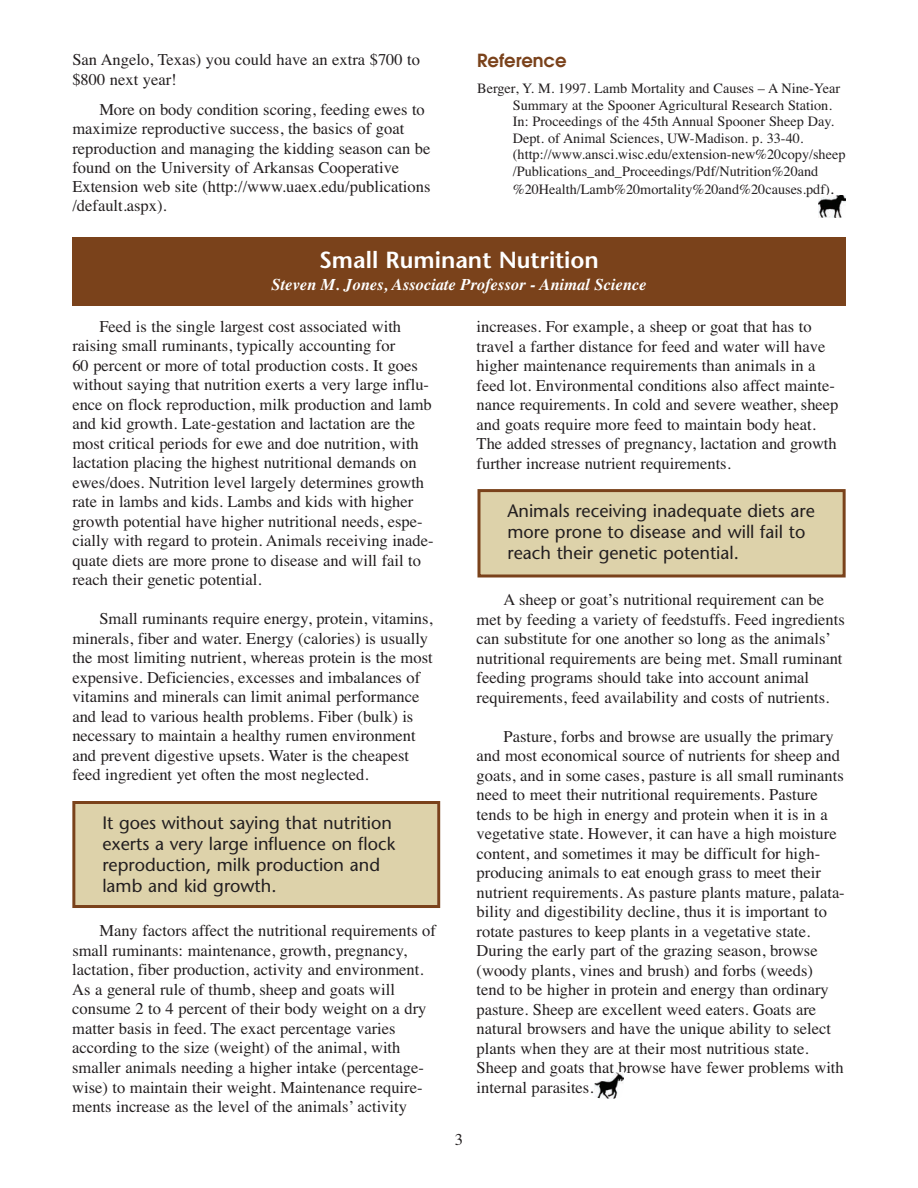
<style>
.page{position:relative;width:918px;height:1188px;background:#fff}
.page>*{position:absolute;margin:0;border:0;box-sizing:border-box;transform-origin:0 0}
.t1{font:600 23.25px "Stone Sans";color:#fff}
.t2{font:18px/21px "Stone Sans";color:#231f20}
.t3{font:600 18px "Avant Garde";color:#7a421b}
.t4{font:16.5px/19.5px "Times";color:#231f20}
.t5{font:italic 700 16.5px "Times";color:#fff}
.t6{font:14.25px/16.5px "Times";color:#231f20}
.s1{font-size:16.5px}
</style>
<div class="page">
<img style="left:818px;top:196px;width:27px;height:22px">
<div style="left:72px;top:238px;width:774px;height:68px;background:#7a421b"></div>
<div style="left:75px;top:804px;width:362px;height:101px;background:#ddd2aa"></div>
<div style="left:72px;top:801px;width:368px;height:107px;border:3px solid #7a421b"></div>
<div style="left:480px;top:492px;width:363px;height:82px;background:#ddd2aa"></div>
<div style="left:477px;top:489px;width:369px;height:89px;border:3px solid #7a421b"></div>
<img style="left:595px;top:1072px;width:29px;height:26px">
<p class="t4" style="left:72px;top:50px;width:349px">San Angelo, Texas) you could have an extra $700 to $800 next year!</p>
<p class="t4" style="left:72px;top:100px;width:360px;text-indent:27px">More on body condition scoring, feeding ewes to maximize reproductive success, the basics of goat reproduction and managing the kidding season can be found on the University of Arkansas Cooperative Extension web site (http://www.uaex.edu/publications /default.aspx).</p>
<p class="t3" style="left:477px;top:54px;width:91px">Reference</p>
<p class="t6" style="left:513px;top:80px;width:334px;text-indent:-36px">Berger, Y. M. 1997. Lamb Mortality and Causes – A Nine-Year Summary at the Spooner Agricultural Research Station.<br>In: Proceedings of the 45th Annual Spooner Sheep Day.<br>Dept. of Animal Sciences, UW-Madison. p. 33-40. (http://www.ansci.wisc.edu/extension-new%20copy/sheep /Publications_and_Proceedings/Pdf/Nutrition%20and</p>
<p class="t6" style="left:513px;top:181px;width:323px">%20Health/Lamb%20mortality%20and%20causes.pdf)<span class="s1">.</span></p>
<h1 class="t1" style="left:319px;top:251px;width:281px">Small Ruminant Nutrition</h1>
<p class="t5" style="left:271px;top:274px;width:377px">Steven M. Jones, Associate Professor - Animal Science</p>
<p class="t4" style="left:72px;top:316px;width:363px;text-indent:27px">Feed is the single largest cost associated with raising small ruminants, typically accounting for<br>60 percent or more of total production costs. It goes without saying that nutrition exerts a very large influ&shy;ence on flock reproduction, milk production and lamb and kid growth. Late-gestation and lactation are the most critical periods for ewe and doe nutrition, with lactation placing the highest nutritional demands on ewes/does. Nutrition level largely determines growth rate in lambs and kids. Lambs and kids with higher growth potential have higher nutritional needs, espe&shy;cially with regard to protein. Animals receiving inade&shy;quate diets are more prone to disease and will fail to reach their genetic potential.</p>
<p class="t4" style="left:72px;top:609px;width:362px;text-indent:27px">Small ruminants require energy, protein, vitamins, minerals, fiber and water. Energy (calories) is usually the most limiting nutrient, whereas protein is the most expensive. Deficiencies, excesses and imbalances of vitamins and minerals can limit animal performance and lead to various health problems. Fiber (bulk) is necessary to maintain a healthy rumen environment and prevent digestive upsets. Water is the cheapest feed ingredient yet often the most neglected.</p>
<p class="t4" style="left:477px;top:317px;width:363px">increases. For example, a sheep or goat that has to travel a farther distance for feed and water will have higher maintenance requirements than animals in a feed lot. Environmental conditions also affect mainte&shy;nance requirements. In cold and severe weather, sheep and goats require more feed to maintain body heat.<br>The added stresses of pregnancy, lactation and growth further increase nutrient requirements.</p>
<p class="t2" style="left:507px;top:502px;width:309px">Animals receiving inadequate diets are more prone to disease and will fail to reach their genetic potential.</p>
<p class="t4" style="left:477px;top:590px;width:370px;text-indent:27px">A sheep or goat’s nutritional requirement can be met by feeding a variety of feedstuffs. Feed ingredients can substitute for one another so long as the animals’ nutritional requirements are being met. Small ruminant feeding programs should take into account animal requirements, feed availability and costs of nutrients.</p>
<p class="t4" style="left:477px;top:726px;width:370px;text-indent:27px">Pasture, forbs and browse are usually the primary and most economical source of nutrients for sheep and goats, and in some cases, pasture is all small ruminants need to meet their nutritional requirements. Pasture tends to be high in energy and protein when it is in a vegetative state. However, it can have a high moisture content, and sometimes it may be difficult for high&shy;producing animals to eat enough grass to meet their nutrient requirements. As pasture plants mature, palata&shy;bility and digestibility decline, thus it is important to rotate pastures to keep plants in a vegetative state.<br>During the early part of the grazing season, browse (woody plants, vines and brush) and forbs (weeds) tend to be higher in protein and energy than ordinary pasture. Sheep are excellent weed eaters. Goats are natural browsers and have the unique ability to select plants when they are at their most nutritious state.<br>Sheep and goats that browse have fewer problems with internal parasites.</p>
<p class="t2" style="left:102px;top:814px;width:295px">It goes without saying that nutrition exerts a very large influence on flock reproduction, milk production and lamb and kid growth.</p>
<p class="t4" style="left:72px;top:921px;width:365px;text-indent:27px">Many factors affect the nutritional requirements of small ruminants: maintenance, growth, pregnancy, lactation, fiber production, activity and environment.<br>As a general rule of thumb, sheep and goats will consume 2 to 4 percent of their body weight on a dry matter basis in feed. The exact percentage varies according to the size (weight) of the animal, with smaller animals needing a higher intake (percentage&shy;wise) to maintain their weight. Maintenance require&shy;ments increase as the level of the animals’ activity</p>
<p class="t4" style="left:455px;top:1130px;width:10px">3</p>
</div>
